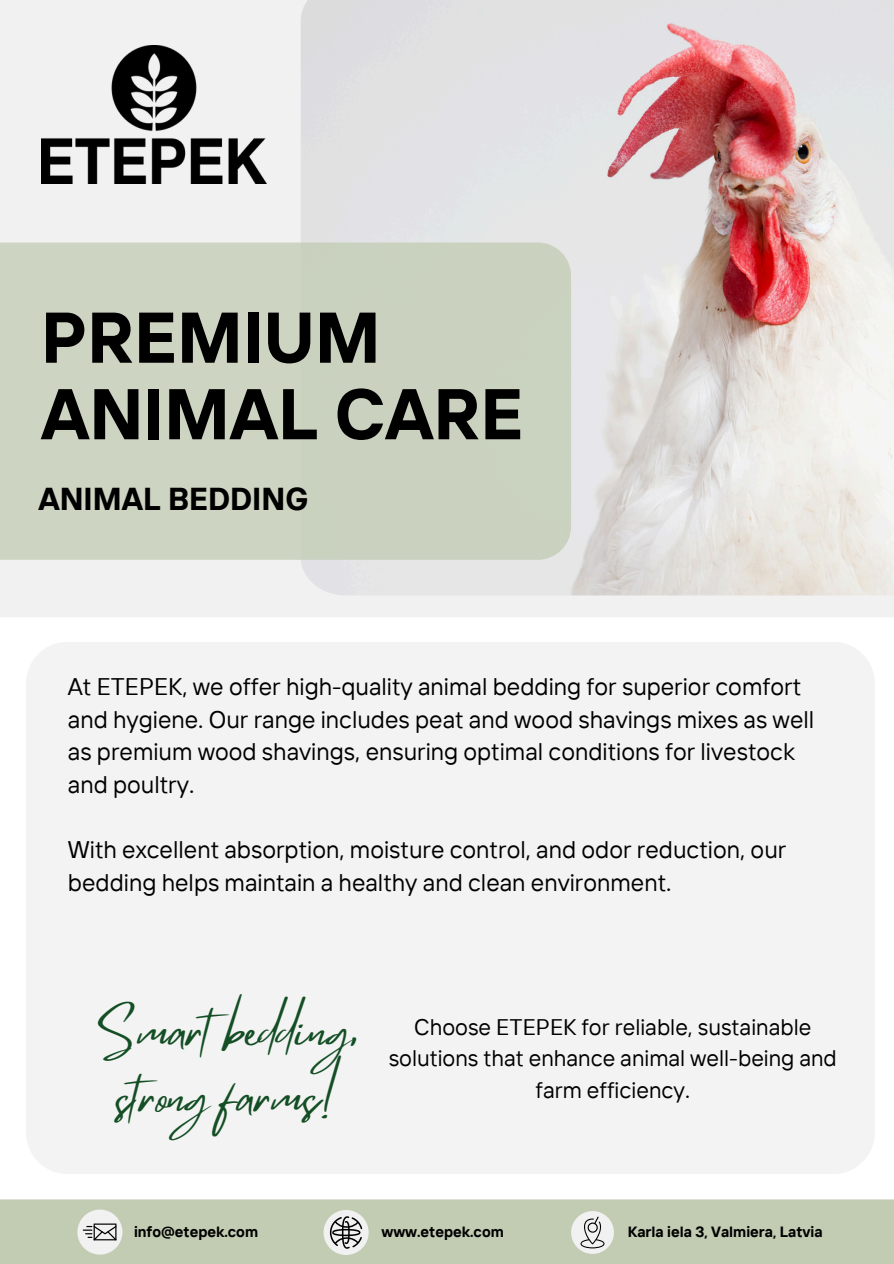
<style>
.page{position:relative;width:894px;height:1264px;background:#fff}
.page>*{position:absolute;margin:0;border:0;box-sizing:border-box;transform-origin:0 0}
.t1{font:700 71.55px/76.5px "TT Interphases";color:#000}
.t2{font:47.4px/66.3px "Mistrully";color:#134e24;text-align:center}
.t3{font:700 31.65px "TT Interphases";color:#000}
.t4{font:24px/32.7px "TT Interphases";color:#000}
.t5{font:22.5px/31.5px "TT Interphases";color:#000;text-align:center}
.t6{font:700 14.85px "TT Interphases";color:#000}
</style>
<div class="page">
<div style="left:0;top:1199px;width:893px;height:64px;background:#c2ccb3"></div>
<div style="left:77px;top:1209px;width:45px;height:45px;background:#f1f1f1;border-radius:50%"></div>
<svg style="left:83px;top:1223px;width:33px;height:17px"></svg>
<div style="left:323px;top:1209px;width:45px;height:45px;background:#f1f1f1;border-radius:50%"></div>
<svg style="left:330px;top:1216px;width:32px;height:32px"></svg>
<div style="left:571px;top:1210px;width:42px;height:43px;background:#f1f1f1;border-radius:50%"></div>
<svg style="left:580px;top:1216px;width:24px;height:31px"></svg>
<div style="left:0;top:0;width:893px;height:617px;background:#f1f1f1"></div>
<img style="left:301px;top:0;width:592px;height:595px">
<div style="left:0;top:242px;width:571px;height:318px;background:#cdd4c2"></div>
<img style="left:41px;top:46px;width:225px;height:137px">
<div style="left:26px;top:642px;width:848px;height:532px;background:#f1f1f1;border-radius:42px"></div>
<h4 class="t1" style="left:41px;top:297px;width:483px">PREMIUM<br>ANIMAL CARE</h4>
<h4 class="t3" style="left:38px;top:478px;width:271px">ANIMAL BEDDING</h4>
<h4 class="t4" style="left:68px;top:669px;width:747px">At ETEPEK, we offer high-quality animal bedding for superior comfort and hygiene. Our range includes peat and wood shavings mixes as well as premium wood shavings, ensuring optimal conditions for livestock and poultry.</h4>
<h2 class="t4" style="left:68px;top:832px;width:719px">With excellent absorption, moisture control, and odor reduction, our bedding helps maintain a healthy and clean environment.</h2>
<p class="t2" style="left:101px;top:997px;width:259px">Smartbedding, strong farms!</p>
<p class="t5" style="left:388px;top:1010px;width:449px">Choose ETEPEK for reliable, sustainable solutions that enhance animal well-being and farm efficiency.</p>
<p class="t6" style="left:134px;top:1222px;width:126px">info@etepek.com</p>
<p class="t6" style="left:381px;top:1222px;width:124px">www.etepek.com</p>
<h1 class="t6" style="left:627px;top:1222px;width:196px">Karla iela 3, Valmiera, Latvia</h1>
</div>
